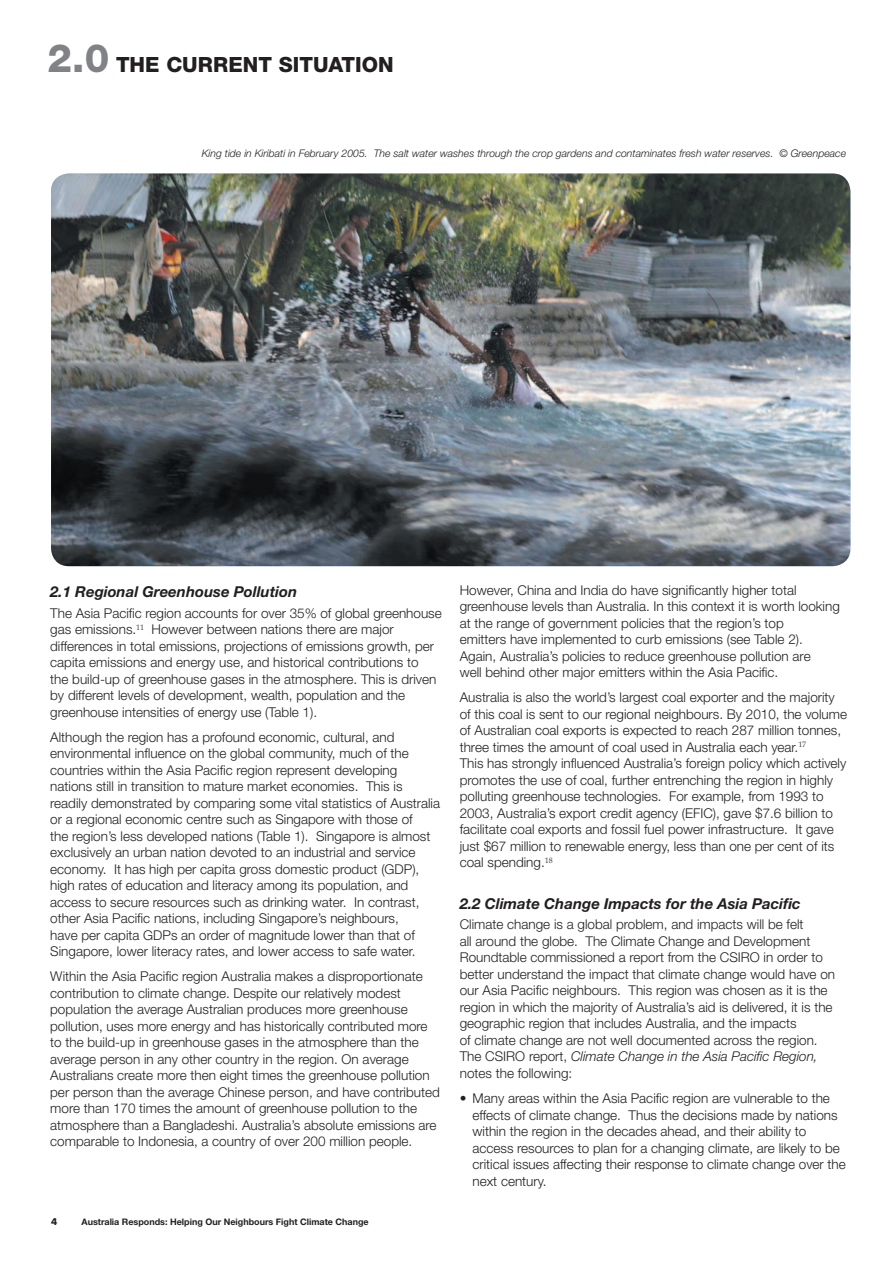
<style>
.page{position:relative;width:893px;height:1263px;background:#fff}
.page>*{position:absolute;margin:0;border:0;box-sizing:border-box;transform-origin:0 0}
.t1{font:800 21px "Helvetica Neue";color:#231f20}
.t2{font:italic 700 15px "Helvetica Neue";color:#231f20}
.t3{font:300 13.5px/16.5px "Helvetica Neue";color:#231f20}
.t4{font:italic 300 10.5px "Helvetica Neue";color:#231f20}
.t5{font:700 9px "Helvetica Neue";color:#231f20}
.t6{font:700 9px "Futura";color:#231f20}
.s1{font-size:39px;color:#808285}
.s2{font-style:italic}
</style>
<div class="page">
<img style="left:51px;top:173px;width:799px;height:393px;border-radius:18px">
<h1 class="t1" style="left:48px;top:57px;width:348px"><span class="s1">2.0</span> THE CURRENT SITUATION</h1>
<p class="t4" style="left:202px;top:150px;width:646px">King tide in Kiribati in February 2005. The salt water washes through the crop gardens and contaminates fresh water reserves. © Greenpeace</p>
<p class="t2" style="left:50px;top:586px;width:248px">2.1 Regional Greenhouse Pollution</p>
<p class="t3" style="left:50px;top:606px;width:393px">The Asia Pacific region accounts for over 35% of global greenhouse gas emissions.<sup>11</sup> However between nations there are major differences in total emissions, projections of emissions growth, per capita emissions and energy use, and historical contributions to<br>the build-up of greenhouse gases in the atmosphere. This is driven by different levels of development, wealth, population and the greenhouse intensities of energy use (Table 1).</p>
<p class="t3" style="left:50px;top:730px;width:391px">Although the region has a profound economic, cultural, and environmental influence on the global community, much of the countries within the Asia Pacific region represent developing nations still in transition to mature market economies. This is readily demonstrated by comparing some vital statistics of Australia or a regional economic centre such as Singapore with those of<br>the region’s less developed nations (Table 1). Singapore is almost exclusively an urban nation devoted to an industrial and service economy. It has high per capita gross domestic product (GDP), high rates of education and literacy among its population, and access to secure resources such as drinking water. In contrast, other Asia Pacific nations, including Singapore’s neighbours,<br>have per capita GDPs an order of magnitude lower than that of Singapore, lower literacy rates, and lower access to safe water.</p>
<p class="t3" style="left:50px;top:970px;width:391px">Within the Asia Pacific region Australia makes a disproportionate contribution to climate change. Despite our relatively modest population the average Australian produces more greenhouse pollution, uses more energy and has historically contributed more to the build-up in greenhouse gases in the atmosphere than the average person in any other country in the region. On average Australians create more then eight times the greenhouse pollution per person than the average Chinese person, and have contributed more than 170 times the amount of greenhouse pollution to the atmosphere than a Bangladeshi. Australia’s absolute emissions are comparable to Indonesia, a country of over 200 million people.</p>
<p class="t6" style="left:51px;top:1217px;width:8px">4</p>
<p class="t5" style="left:81px;top:1218px;width:289px">Australia Responds: Helping Our Neighbours Fight Climate Change</p>
<p class="t3" style="left:460px;top:583px;width:382px">However, China and India do have significantly higher total greenhouse levels than Australia. In this context it is worth looking at the range of government policies that the region’s top<br>emitters have implemented to curb emissions (see Table 2).<br>Again, Australia’s policies to reduce greenhouse pollution are<br>well behind other major emitters within the Asia Pacific.</p>
<p class="t3" style="left:460px;top:690px;width:389px">Australia is also the world’s largest coal exporter and the majority of this coal is sent to our regional neighbours. By 2010, the volume of Australian coal exports is expected to reach 287 million tonnes, three times the amount of coal used in Australia each year.<sup>17<br></sup>This has strongly influenced Australia’s foreign policy which actively promotes the use of coal, further entrenching the region in highly polluting greenhouse technologies. For example, from 1993 to 2003, Australia’s export credit agency (EFIC), gave $7.6 billion to facilitate coal exports and fossil fuel power infrastructure. It gave just $67 million to renewable energy, less than one per cent of its coal spending.<sup>18</sup></p>
<p class="t2" style="left:460px;top:898px;width:342px">2.2 Climate Change Impacts for the Asia Pacific</p>
<p class="t3" style="left:460px;top:918px;width:377px">Climate change is a global problem, and impacts will be felt<br>all around the globe. The Climate Change and Development Roundtable commissioned a report from the CSIRO in order to better understand the impact that climate change would have on our Asia Pacific neighbours. This region was chosen as it is the region in which the majority of Australia’s aid is delivered, it is the geographic region that includes Australia, and the impacts<br>of climate change are not well documented across the region.<br>The CSIRO report, <span class="s2">Climate Change in the Asia Pacific Region, </span>notes the following:</p>
<p class="t3" style="left:472px;top:1091px;width:375px;text-indent:-13px">• Many areas within the Asia Pacific region are vulnerable to the effects of climate change. Thus the decisions made by nations within the region in the decades ahead, and their ability to access resources to plan for a changing climate, are likely to be critical issues affecting their response to climate change over the next century.</p>
</div>
